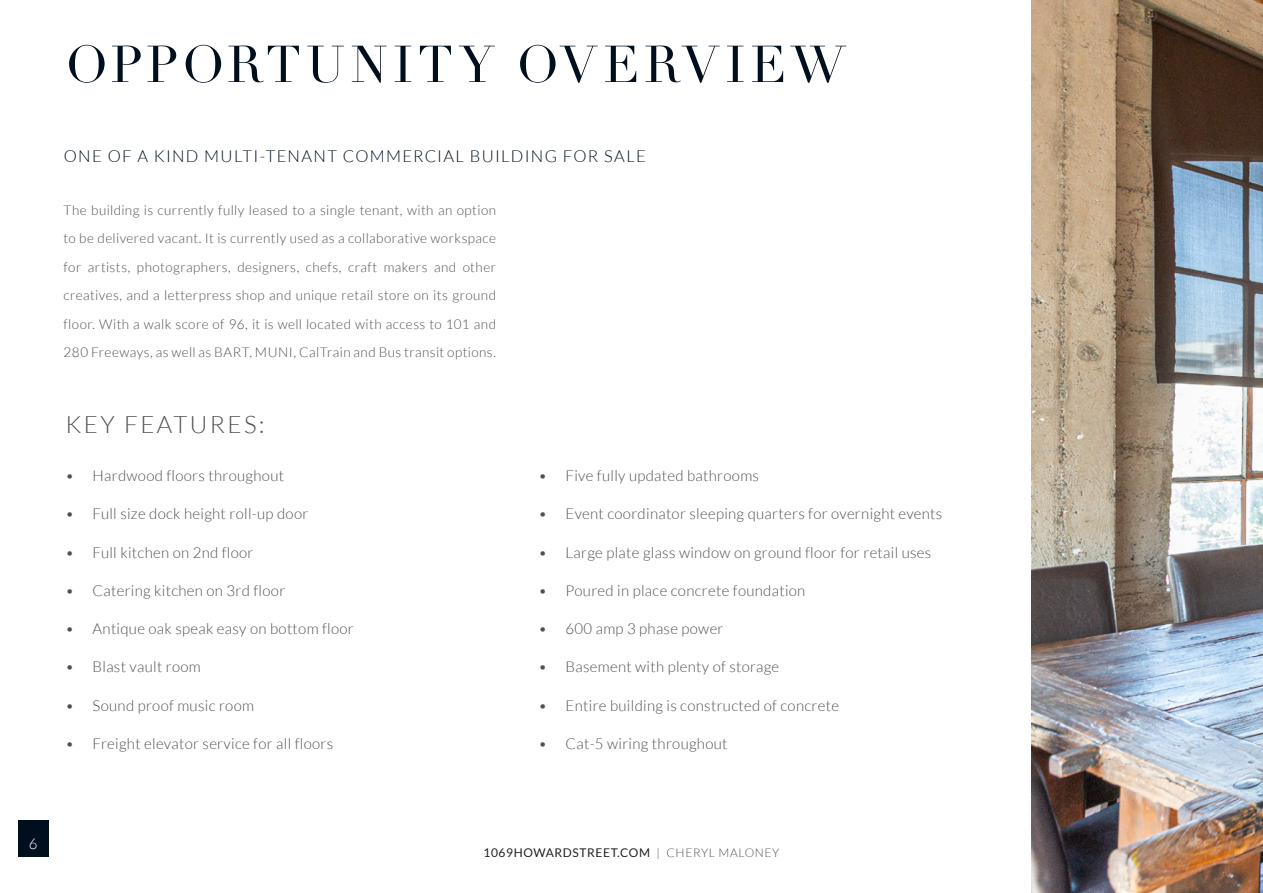
<style>
.page{position:relative;width:1263px;height:893px;background:#fff}
.page>*{position:absolute;margin:0;border:0;box-sizing:border-box;transform-origin:0 0}
.Paragraph_Style_2{font:51px "Didot";letter-spacing:.09em;color:#000f1d}
.Section_Head{font:300 24px "Lato";letter-spacing:.1em;color:#505052}
.paragraph_title{font:300 16.5px "Lato";letter-spacing:.08em;color:#000f1d}
.t1{font:300 15px "Lato";letter-spacing:.02em;color:#505052}
.t2{font:300 15px "Lato";color:#fff}
.Body{font:300 13.5px/28.5px "Lato";letter-spacing:.03em;color:#505052;text-align:justify}
.t3{font:12px "Lato";letter-spacing:.05em;color:#231f20}
.s1{font-weight:300;color:#505052}
</style>
<div class="page">
<img style="left:1031px;top:0;width:232px;height:893px">
<div style="left:18px;top:820px;width:31px;height:37px;background:#000f1d"></div>
<p class="Paragraph_Style_2" style="left:66px;top:34px;width:782px">OPPORTUNITY OVERVIEW</p>
<p class="paragraph_title" style="left:64px;top:147px;width:584px">ONE OF A KIND MULTI-TENANT COMMERCIAL BUILDING FOR SALE</p>
<p class="Body" style="left:64px;top:196px;width:434px">The building is currently fully leased to a single tenant, with an option to be delivered vacant. It is currently used as a collaborative workspace for artists, photographers, designers, chefs, craft makers and other creatives, and a letterpress shop and unique retail store on its ground floor. With a walk score of 96, it is well located with access to 101 and 280 Freeways, as well as BART, MUNI, CalTrain and Bus transit options.</p>
<p class="Section_Head" style="left:66px;top:411px;width:200px">KEY FEATURES:</p>
<p class="t1" style="left:66px;top:468px;width:220px">• Hardwood floors throughout</p>
<p class="t1" style="left:66px;top:506px;width:244px">• Full size dock height roll-up door</p>
<p class="t1" style="left:66px;top:544px;width:189px">• Full kitchen on 2nd floor</p>
<p class="t1" style="left:66px;top:582px;width:221px">• Catering kitchen on 3rd floor</p>
<p class="t1" style="left:66px;top:621px;width:290px">• Antique oak speak easy on bottom floor</p>
<p class="t1" style="left:66px;top:659px;width:137px">• Blast vault room</p>
<p class="t1" style="left:66px;top:697px;width:190px">• Sound proof music room</p>
<p class="t1" style="left:66px;top:735px;width:269px">• Freight elevator service for all floors</p>
<p class="t1" style="left:539px;top:468px;width:222px">• Five fully updated bathrooms</p>
<p class="t1" style="left:539px;top:506px;width:405px">• Event coordinator sleeping quarters for overnight events</p>
<p class="t1" style="left:539px;top:544px;width:394px">• Large plate glass window on ground floor for retail uses</p>
<p class="t1" style="left:539px;top:582px;width:268px">• Poured in place concrete foundation</p>
<p class="t1" style="left:539px;top:621px;width:186px">• 600 amp 3 phase power</p>
<p class="t1" style="left:539px;top:659px;width:242px">• Basement with plenty of storage</p>
<p class="t1" style="left:539px;top:697px;width:302px">• Entire building is constructed of concrete</p>
<p class="t1" style="left:539px;top:735px;width:190px">• Cat-5 wiring throughout</p>
<p class="t2" style="left:29px;top:835px;width:10px">6</p>
<p class="t3" style="left:483px;top:846px;width:297px">1069HOWARDSTREET.COM <span class="s1">| CHERYL MALONEY</span></p>
</div>
